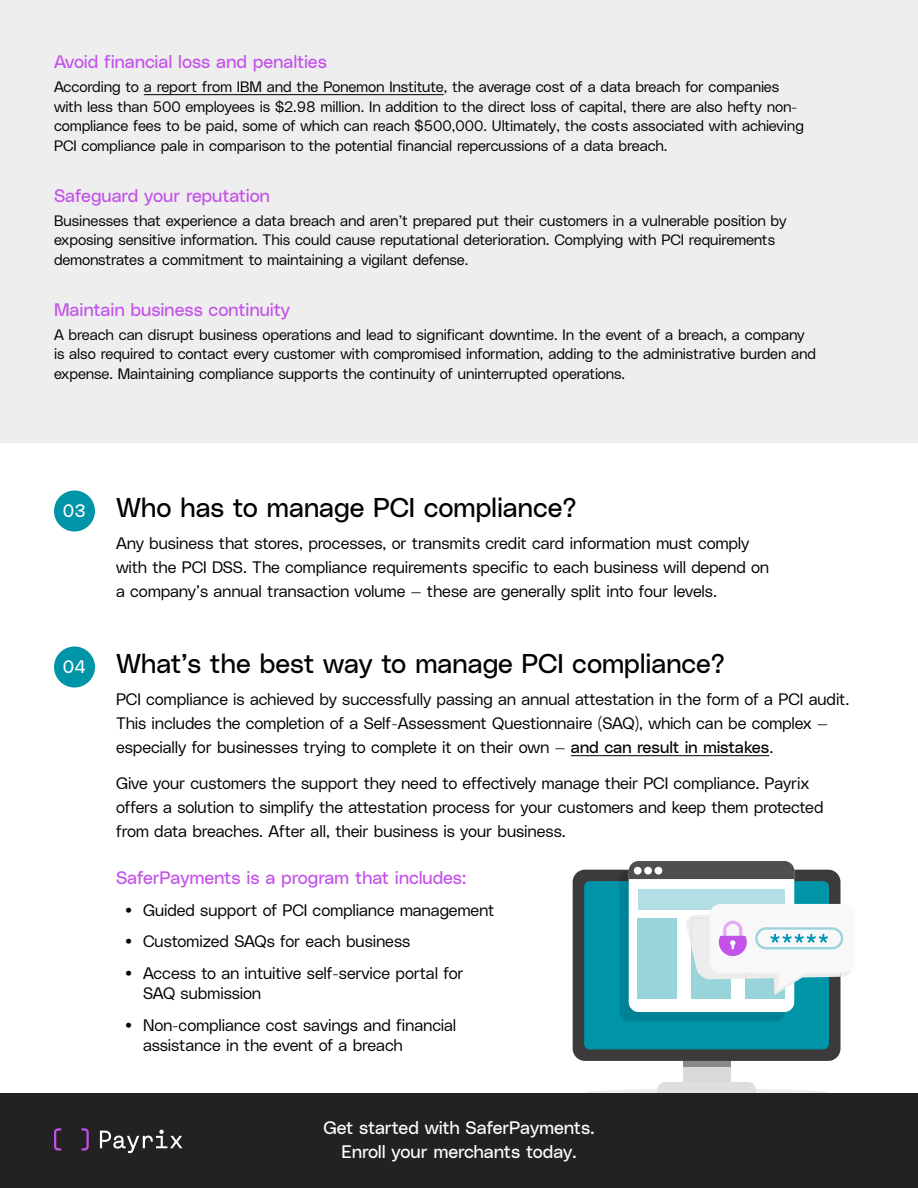
<style>
.page{position:relative;width:918px;height:1188px;background:#fff}
.page>*{position:absolute;margin:0;border:0;box-sizing:border-box;transform-origin:0 0}
.t1{font:27px "Poly Sans Neutral";letter-spacing:-.01em;color:#000}
.t2{font:18px "Poly Sans Neutral";letter-spacing:-.01em;color:#c351e8}
.t3{font:18px/24px "Poly Sans Neutral";letter-spacing:-.01em;color:#fff;text-align:center}
.t4{font:16.5px/24px "Poly Sans Slim";letter-spacing:-.01em;color:#000}
.t5{font:15px/19.5px "Poly Sans Slim";letter-spacing:-.01em;color:#000}
.s1{font-family:"Poly Sans Neutral"}
</style>
<div class="page">
<svg style="left:584px;top:1088px;width:245px;height:9px"></svg>
<div style="left:683px;top:1057px;width:48px;height:30px;background:#d9d9d9"></div>
<svg style="left:657px;top:1082px;width:99px;height:11px"></svg>
<div style="left:683px;top:1061px;width:48px;height:5px;background:#878a8c"></div>
<div style="left:573px;top:870px;width:268px;height:191px;background:#3b3b3b;border-radius:12px"></div>
<div style="left:584px;top:881px;width:245px;height:168px;background:#0094a8;border-radius:6px"></div>
<svg style="left:619px;top:861px;width:232px;height:160px"></svg>
<div style="left:0;top:0;width:918px;height:442px;background:#eee"></div>
<div style="left:0;top:1094px;width:918px;height:94px;background:#232122"></div>
<svg style="left:54px;top:1128px;width:7px;height:23px"></svg>
<svg style="left:82px;top:1128px;width:7px;height:23px"></svg>
<svg style="left:100px;top:1130px;width:82px;height:23px"></svg>
<hr style="left:144px;top:94px;width:300px;height:1px;background:#000">
<div style="left:54px;top:491px;width:41px;height:41px;background:#0094a8;border-radius:50%"></div>
<hr style="left:571px;top:755px;width:198px;height:1px;background:#000">
<div style="left:54px;top:647px;width:41px;height:41px;background:#0094a8;border-radius:50%"></div>
<p class="t2" style="left:54px;top:49px;width:274px">Avoid financial loss and penalties</p>
<p class="t5" style="left:54px;top:76px;width:751px">According to a report from IBM and the Ponemon Institute, the average cost of a data breach for companies with less than 500 employees is $2.98 million. In addition to the direct loss of capital, there are also hefty non&shy;compliance fees to be paid, some of which can reach $500,000. Ultimately, the costs associated with achieving PCI compliance pale in comparison to the potential financial repercussions of a data breach.</p>
<p class="t2" style="left:54px;top:182px;width:217px">Safeguard your reputation</p>
<p class="t5" style="left:54px;top:210px;width:734px">Businesses that experience a data breach and aren’t prepared put their customers in a vulnerable position by exposing sensitive information. This could cause reputational deterioration. Complying with PCI requirements demonstrates a commitment to maintaining a vigilant defense.</p>
<p class="t2" style="left:54px;top:296px;width:238px">Maintain business continuity</p>
<p class="t5" style="left:54px;top:324px;width:764px">A breach can disrupt business operations and lead to significant downtime. In the event of a breach, a company is also required to contact every customer with compromised information, adding to the administrative burden and expense. Maintaining compliance supports the continuity of uninterrupted operations.</p>
<p class="t3" style="left:63px;top:497px;width:25px">03</p>
<p class="t3" style="left:63px;top:653px;width:25px">04</p>
<h1 class="t1" style="left:116px;top:487px;width:462px">Who has to manage PCI compliance?</h1>
<p class="t4" style="left:116px;top:530px;width:655px">Any business that stores, processes, or transmits credit card information must comply with the PCI DSS. The compliance requirements specific to each business will depend on a company’s annual transaction volume — these are generally split into four levels.</p>
<h1 class="t1" style="left:116px;top:643px;width:611px">What’s the best way to manage PCI compliance?</h1>
<p class="t4" style="left:116px;top:686px;width:735px">PCI compliance is achieved by successfully passing an annual attestation in the form of a PCI audit.<br>This includes the completion of a Self-Assessment Questionnaire (SAQ), which can be complex — especially for businesses trying to complete it on their own — <span class="s1">and can result in mistakes</span>.</p>
<p class="t4" style="left:116px;top:770px;width:709px">Give your customers the support they need to effectively manage their PCI compliance. Payrix offers a solution to simplify the attestation process for your customers and keep them protected from data breaches. After all, their business is your business.</p>
<p class="t2" style="left:116px;top:864px;width:352px">SaferPayments is a program that includes:</p>
<p class="t4" style="left:125px;top:897px;width:371px">• Guided support of PCI compliance management</p>
<p class="t4" style="left:125px;top:928px;width:287px">• Customized SAQs for each business</p>
<p class="t4" style="left:143px;top:962px;width:322px;line-height:19.8px;text-indent:-18px">• Access to an intuitive self-service portal for<br>SAQ submission</p>
<p class="t4" style="left:143px;top:1014px;width:315px;line-height:19.8px;text-indent:-18px">• Non-compliance cost savings and financial assistance in the event of a breach</p>
<p class="t3" style="left:324px;top:1115px;width:272px">Get started with SaferPayments.<br>Enroll your merchants today.</p>
</div>
